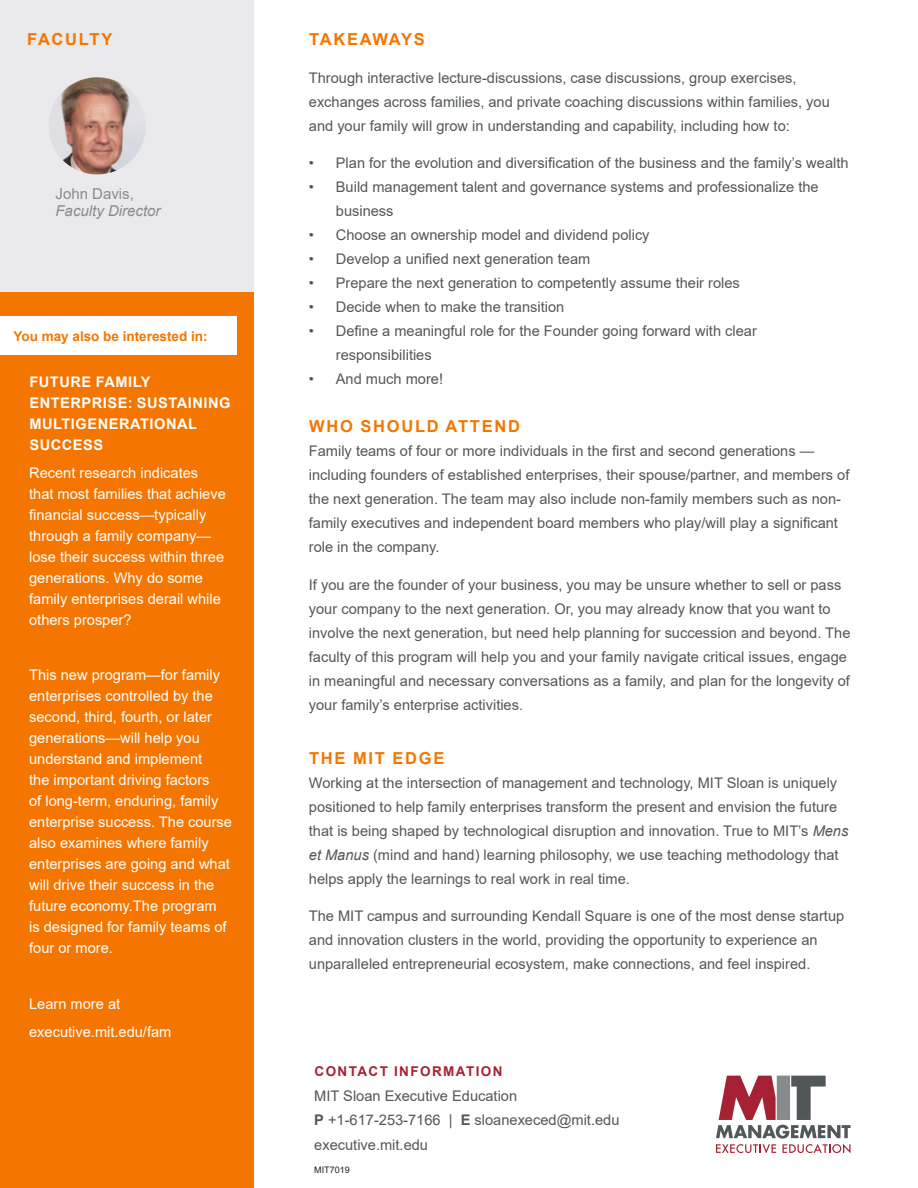
<style>
.page{position:relative;width:918px;height:1188px;background:#fff}
.page>*{position:absolute;margin:0;border:0;box-sizing:border-box;transform-origin:0 0}
.Subhead{font:700 16.5px "Arial";letter-spacing:.105em;color:#f47600}
.Subhead-2{font:700 16.5px "Arial";letter-spacing:.08em;color:#f47600}
.Bullet{font:italic 15px/16.5px "Arial";color:#888b8d}
.Subhead-3{font:14.7px/24px "Arial";color:#52575a}
.t1{font:14.7px/21px "Arial";color:#fff}
.t2{font:700 14.7px/21px "Arial";letter-spacing:.035em;color:#fff}
.t3{font:700 13.5px "Arial";color:#f47600}
.t4{font:700 13.5px "Arial";letter-spacing:.105em;color:#a52235}
.t5{font:9px "Arial";color:#231f20}
.s1{font-style:normal}
.s2{font-style:italic}
.s3{font-weight:700}
</style>
<div class="page">
<div style="left:0;top:0;width:254px;height:1188px;background:#eae9eb"></div>
<svg style="left:716px;top:1076px;width:135px;height:78px"></svg>
<div style="left:0;top:293px;width:254px;height:895px;background:#f47600"></div>
<div style="left:0;top:316px;width:237px;height:38px;background:#fff"></div>
<img style="left:49px;top:77px;width:97px;height:97px;border-radius:49px">
<p class="Subhead" style="left:27px;top:28px;width:87px">FACULTY</p>
<p class="Bullet" style="left:56px;top:186px;width:107px"><span class="s1">John Davis,<br></span>Faculty Director</p>
<p class="t3" style="left:14px;top:326px;width:196px">You may also be interested in:</p>
<p class="t2" style="left:29px;top:372px;width:203px">FUTURE FAMILY<br>ENTERPRISE: SUSTAINING<br>MULTIGENERATIONAL<br>SUCCESS</p>
<p class="t1" style="left:29px;top:462px;width:198px">Recent research indicates that most families that achieve financial success—typically through a family company— lose their success within three generations. Why do some family enterprises derail while others prosper?</p>
<p class="t1" style="left:29px;top:665px;width:204px">This new program—for family enterprises controlled by the second, third, fourth, or later generations—will help you understand and implement<br>the important driving factors<br>of long-term, enduring, family enterprise success. The course also examines where family enterprises are going and what will drive their success in the future economy.The program<br>is designed for family teams of four or more.</p>
<p class="t1" style="left:29px;top:993px;width:93px">Learn more at</p>
<p class="t1" style="left:29px;top:1021px;width:144px">executive.mit.edu/fam</p>
<p class="Subhead-2" style="left:309px;top:28px;width:117px">TAKEAWAYS</p>
<p class="Subhead-3" style="left:309px;top:65px;width:523px">Through interactive lecture-discussions, case discussions, group exercises, exchanges across families, and private coaching discussions within families, you and your family will grow in understanding and capability, including how to:</p>
<p class="Subhead-3" style="left:309px;top:151px;width:541px">• Plan for the evolution and diversification of the business and the family’s wealth</p>
<p class="Subhead-3" style="left:336px;top:175px;width:484px;text-indent:-27px">• Build management talent and governance systems and professionalize the business</p>
<p class="Subhead-3" style="left:309px;top:223px;width:342px">• Choose an ownership model and dividend policy</p>
<p class="Subhead-3" style="left:309px;top:247px;width:283px">• Develop a unified next generation team</p>
<p class="Subhead-3" style="left:309px;top:271px;width:433px">• Prepare the next generation to competently assume their roles</p>
<p class="Subhead-3" style="left:309px;top:295px;width:257px">• Decide when to make the transition</p>
<p class="Subhead-3" style="left:336px;top:319px;width:423px;text-indent:-27px">• Define a meaningful role for the Founder going forward with clear responsibilities</p>
<p class="Subhead-3" style="left:309px;top:367px;width:136px">• And much more!</p>
<p class="Subhead" style="left:309px;top:415px;width:212px">WHO SHOULD ATTEND</p>
<p class="Subhead-3" style="left:309px;top:439px;width:542px">Family teams of four or more individuals in the first and second generations — including founders of established enterprises, their spouse/partner, and members of the next generation. The team may also include non-family members such as non&shy;family executives and independent board members who play/will play a significant role in the company.</p>
<p class="Subhead-3" style="left:309px;top:572px;width:543px">If you are the founder of your business, you may be unsure whether to sell or pass your company to the next generation. Or, you may already know that you want to involve the next generation, but need help planning for succession and beyond. The faculty of this program will help you and your family navigate critical issues, engage in meaningful and necessary conversations as a family, and plan for the longevity of your family’s enterprise activities.</p>
<p class="Subhead" style="left:309px;top:746px;width:137px">THE MIT EDGE</p>
<p class="Subhead-3" style="left:309px;top:770px;width:541px">Working at the intersection of management and technology, MIT Sloan is uniquely positioned to help family enterprises transform the present and envision the future that is being shaped by technological disruption and innovation. True to MIT’s <span class="s2">Mens et Manus</span> (mind and hand) learning philosophy, we use teaching methodology that helps apply the learnings to real work in real time.</p>
<p class="Subhead-3" style="left:309px;top:904px;width:537px">The MIT campus and surrounding Kendall Square is one of the most dense startup and innovation clusters in the world, providing the opportunity to experience an unparalleled entrepreneurial ecosystem, make connections, and feel inspired.</p>
<p class="t4" style="left:315px;top:1062px;width:190px">CONTACT INFORMATION</p>
<p class="Subhead-3" style="left:314px;top:1083px;width:307px;line-height:24.8px">MIT Sloan Executive Education<br><span class="s3">P</span> +1-617-253-7166 | <span class="s3">E</span> sloanexeced@mit.edu executive.mit.edu</p>
<p class="t5" style="left:314px;top:1164px;width:37px">MIT7019</p>
</div>
